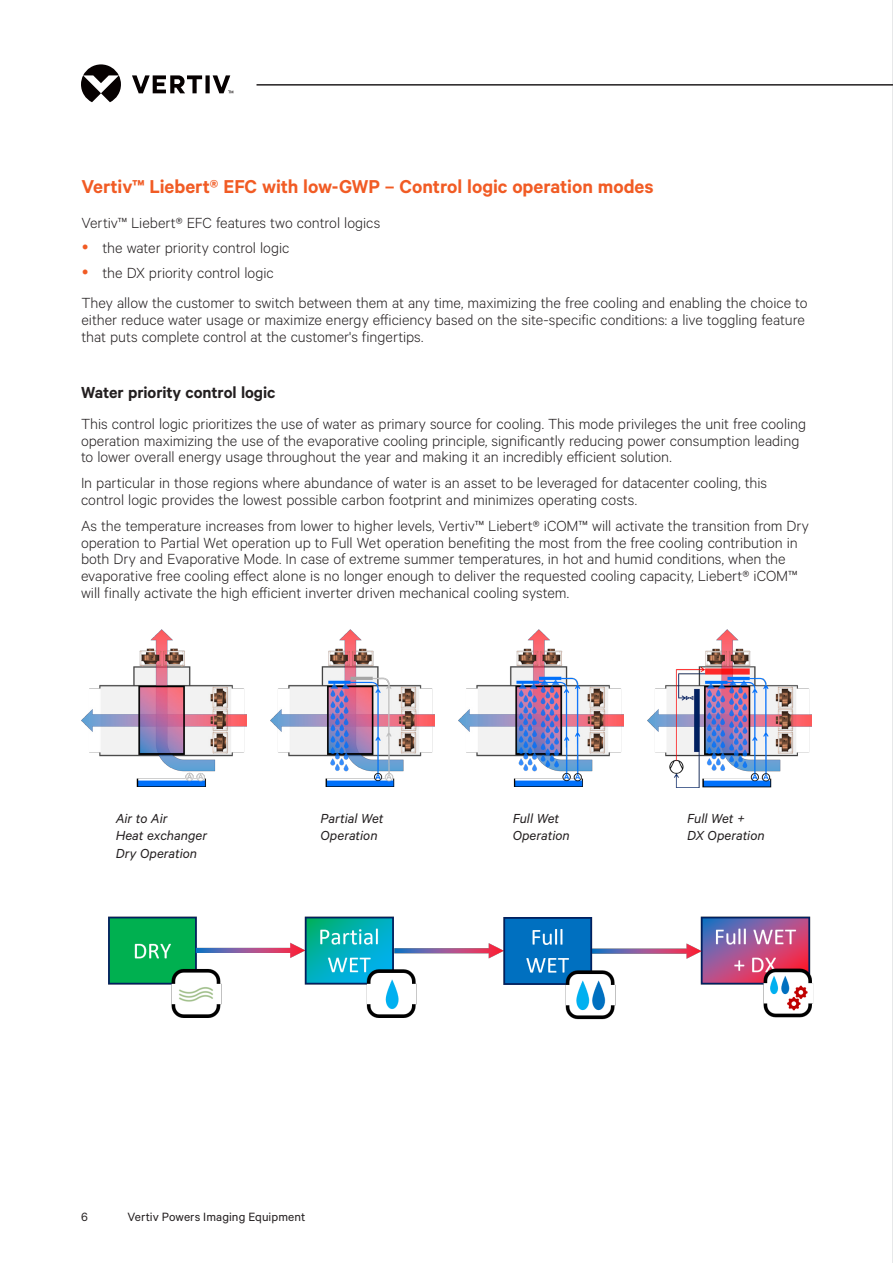
<style>
.page{position:relative;width:893px;height:1263px;background:#fff}
.page>*{position:absolute;margin:0;border:0;box-sizing:border-box;transform-origin:0 0}
.Vertiv_Orange_Main_Heading{font:600 21px "Calibre";letter-spacing:-.005em;color:#f15b24}
.Vertiv_Heading{font:600 18px "Calibre";letter-spacing:-.005em;color:#231f20}
.Vertiv_Body_Text{font:300 16.5px/16.8px "Calibre";letter-spacing:-.005em;color:#231f20}
.Vertiv_Subhead{font:italic 14.7px/17.7px "Calibre";color:#231f20}
.t1{font:13.5px "Calibre";letter-spacing:.005em;color:#231f20}
</style>
<div class="page">
<hr style="left:892px;top:0;width:1px;height:1263px;background:#d1d2d4">
<hr style="left:256px;top:84px;width:637px;height:2px;background:#231f20">
<svg style="left:81px;top:64px;width:152px;height:38px"></svg>
<img style="left:81px;top:629px;width:165px;height:157px">
<img style="left:270px;top:629px;width:165px;height:157px">
<img style="left:459px;top:629px;width:164px;height:157px">
<img style="left:647px;top:629px;width:165px;height:158px">
<img style="left:108px;top:916px;width:706px;height:104px">
<p class="Vertiv_Orange_Main_Heading" style="left:81px;top:174px;width:574px">Vertiv™ Liebert® EFC with low-GWP – Control logic operation modes</p>
<p class="Vertiv_Body_Text" style="left:81px;top:213px;width:300px">Vertiv™ Liebert® EFC features two control logics</p>
<p class="Vertiv_Body_Text" style="left:102px;top:239px;width:188px">the water priority control logic</p>
<p class="Vertiv_Body_Text" style="left:102px;top:263px;width:173px">the DX priority control logic</p>
<p class="Vertiv_Body_Text" style="left:81px;top:294px;width:728px">They allow the customer to switch between them at any time, maximizing the free cooling and enabling the choice to either reduce water usage or maximize energy efficiency based on the site-specific conditions: a live toggling feature that puts complete control at the customer's fingertips.</p>
<p class="Vertiv_Heading" style="left:81px;top:382px;width:196px">Water priority control logic</p>
<p class="Vertiv_Body_Text" style="left:81px;top:414px;width:727px">This control logic prioritizes the use of water as primary source for cooling. This mode privileges the unit free cooling operation maximizing the use of the evaporative cooling principle, significantly reducing power consumption leading to lower overall energy usage throughout the year and making it an incredibly efficient solution.</p>
<p class="Vertiv_Body_Text" style="left:81px;top:474px;width:688px">In particular in those regions where abundance of water is an asset to be leveraged for datacenter cooling, this control logic provides the lowest possible carbon footprint and minimizes operating costs.</p>
<p class="Vertiv_Body_Text" style="left:81px;top:516px;width:730px">As the temperature increases from lower to higher levels, Vertiv™ Liebert® iCOM™ will activate the transition from Dry operation to Partial Wet operation up to Full Wet operation benefiting the most from the free cooling contribution in both Dry and Evaporative Mode. In case of extreme summer temperatures, in hot and humid conditions, when the evaporative free cooling effect alone is no longer enough to deliver the requested cooling capacity, Liebert® iCOM™ will finally activate the high efficient inverter driven mechanical cooling system.</p>
<p class="Vertiv_Subhead" style="left:116px;top:809px;width:93px">Air to Air<br>Heat exchanger<br>Dry Operation</p>
<p class="Vertiv_Subhead" style="left:321px;top:809px;width:65px">Partial Wet<br>Operation</p>
<p class="Vertiv_Subhead" style="left:513px;top:809px;width:59px">Full Wet<br>Operation</p>
<p class="Vertiv_Subhead" style="left:687px;top:809px;width:79px">Full Wet +<br>DX Operation</p>
<p class="t1" style="left:81px;top:1209px;width:8px">6</p>
<p class="t1" style="left:127px;top:1209px;width:179px">Vertiv Powers Imaging Equipment</p>
</div>
